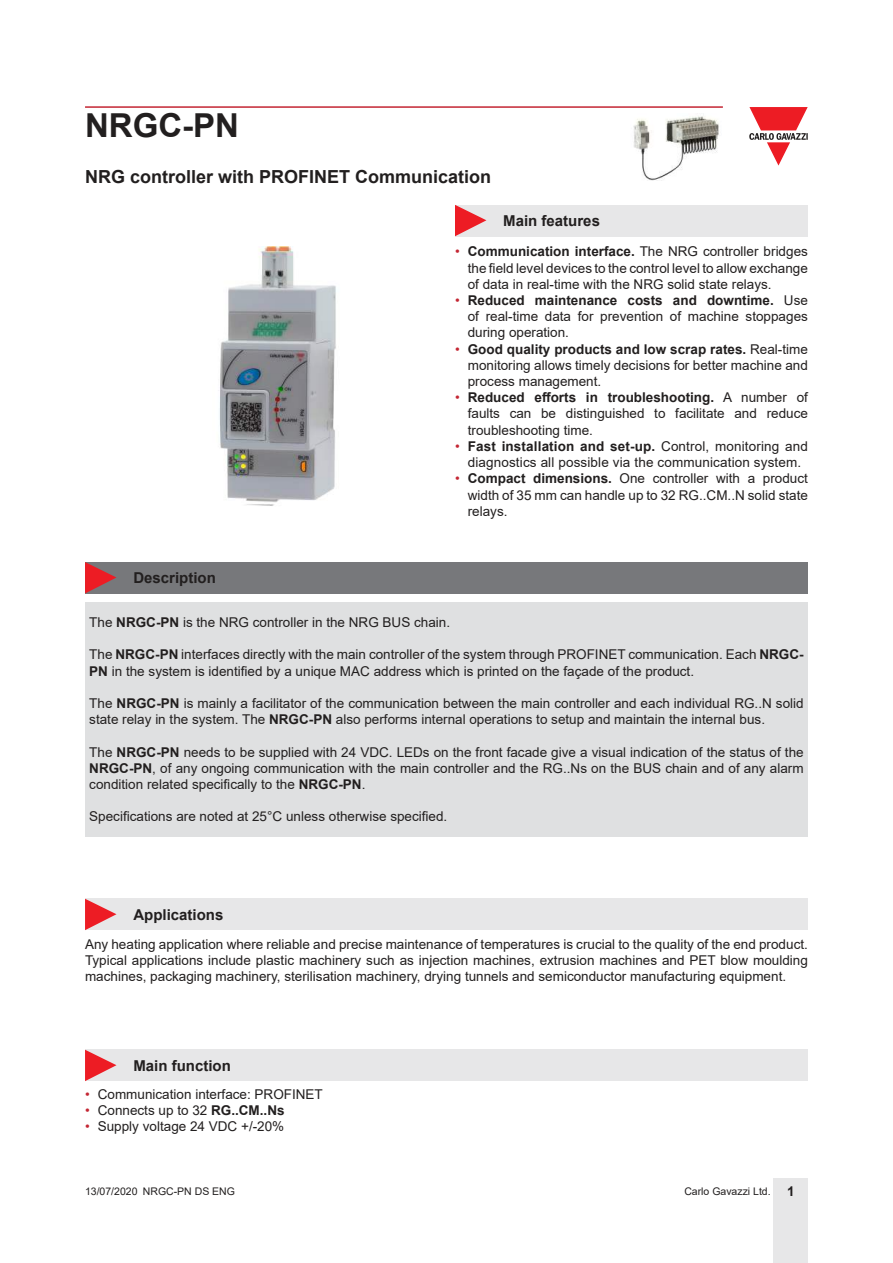
<style>
.page{position:relative;width:893px;height:1263px;background:#fff}
.page>*{position:absolute;margin:0;border:0;box-sizing:border-box;transform-origin:0 0}
.t1{font:700 33px "Arial";color:#221f1f}
.t2{font:700 18px "Arial";color:#221f1f}
.t3{font:700 15px "Arial";color:#221f1f}
.t4{font:13.5px/16.2px "Arial";color:#221f1f;text-align:justify}
.t5{font:10.5px "Arial";color:#221f1f}
.s1{color:#c42633}
.s2{font-weight:700}
.s3{font-weight:700;font-size:13.5px}
</style>
<div class="page">
<hr style="left:85px;top:106px;width:638px;height:2px;background:#c42633">
<div style="left:774px;top:1178px;width:34px;height:85px;background:#e7e7e8"></div>
<svg style="left:749px;top:107px;width:59px;height:59px"></svg>
<div style="left:455px;top:205px;width:353px;height:31px;background:#e7e7e8"></div>
<svg style="left:455px;top:205px;width:31px;height:31px"></svg>
<div style="left:85px;top:562px;width:723px;height:31px;background:#77787b"></div>
<svg style="left:85px;top:562px;width:31px;height:31px"></svg>
<div style="left:85px;top:602px;width:723px;height:234px;background:#dfe0e1"></div>
<img style="left:219px;top:247px;width:117px;height:259px">
<div style="left:85px;top:899px;width:723px;height:31px;background:#e7e7e8"></div>
<svg style="left:85px;top:899px;width:31px;height:31px"></svg>
<div style="left:85px;top:1050px;width:723px;height:31px;background:#e7e7e8"></div>
<svg style="left:85px;top:1050px;width:31px;height:31px"></svg>
<img style="left:633px;top:116px;width:86px;height:65px">
<h1 class="t1" style="left:85px;top:113px;width:155px">NRGC-PN</h1>
<h2 class="t2" style="left:85px;top:170px;width:408px">NRG controller with PROFINET Communication</h2>
<p class="t3" style="left:503px;top:215px;width:98px">Main features</p>
<p class="t4" style="left:468px;top:245px;width:342px;text-indent:-13px"><span class="s1">•</span> <span class="s2">Communication interface.</span> The NRG controller bridges the 昀椀eld level devices to the control level to allow exchange of data in real-time with the NRG solid state relays.</p>
<p class="t4" style="left:468px;top:293px;width:342px;text-indent:-13px"><span class="s1">•</span> <span class="s2">Reduced maintenance costs and downtime.</span> Use of real-time data for prevention of machine stoppages during operation.</p>
<p class="t4" style="left:468px;top:341px;width:342px;text-indent:-13px"><span class="s1">•</span> <span class="s2">Good quality products and low scrap rates.</span> Real-time monitoring allows timely decisions for better machine and process management.</p>
<p class="t4" style="left:468px;top:389px;width:342px;text-indent:-13px"><span class="s1">•</span> <span class="s2">Reduced e昀昀orts in troubleshooting.</span> A number of faults can be distinguished to facilitate and reduce troubleshooting time.</p>
<p class="t4" style="left:455px;top:438px;width:354px;text-align:center"><span class="s1">•</span> <span class="s2">Fast installation and set-up.</span> Control, monitoring and diagnostics all possible via the communication system.</p>
<p class="t4" style="left:468px;top:470px;width:342px;text-indent:-13px"><span class="s1">•</span> <span class="s2">Compact dimensions.</span> One controller with a product width of 35 mm can handle up to 32 RG..CM..N solid state relays.</p>
<p class="t3" style="left:133px;top:572px;width:84px">Description</p>
<p class="t4" style="left:89px;top:615px;width:362px">The <span class="s2">NRGC-PN</span> is the NRG controller in the NRG BUS chain.</p>
<p class="t4" style="left:89px;top:648px;width:716px">The <span class="s2">NRGC-PN</span> interfaces directly with the main controller of the system through PROFINET communication. Each <span class="s2">NRGC-<br>PN</span> in the system is identi昀椀ed by a unique MAC address which is printed on the façade of the product.</p>
<p class="t4" style="left:89px;top:696px;width:716px">The <span class="s2">NRGC-PN</span> is mainly a facilitator of the communication between the main controller and each individual RG..N solid state relay in the system. The <span class="s2">NRGC-PN</span> also performs internal operations to setup and maintain the internal bus.</p>
<p class="t4" style="left:89px;top:745px;width:716px">The <span class="s2">NRGC-PN</span> needs to be supplied with 24 VDC. LEDs on the front facade give a visual indication of the status of the <span class="s2">NRGC-PN</span>, of any ongoing communication with the main controller and the RG..Ns on the BUS chain and of any alarm condition related speci昀椀cally to the <span class="s2">NRGC-PN</span>.</p>
<p class="t4" style="left:89px;top:808px;width:360px">Speci昀椀cations are noted at 25°C unless otherwise speci昀椀ed.</p>
<p class="t3" style="left:133px;top:909px;width:92px">Applications</p>
<p class="t4" style="left:85px;top:935px;width:724px">Any heating application where reliable and precise maintenance of temperatures is crucial to the quality of the end product.<br>Typical applications include plastic machinery such as injection machines, extrusion machines and PET blow moulding machines, packaging machinery, sterilisation machinery, drying tunnels and semiconductor manufacturing equipment.</p>
<p class="t3" style="left:133px;top:1060px;width:99px">Main function</p>
<p class="t4" style="left:85px;top:1086px;width:239px"><span class="s1">•</span> Communication interface: PROFINET</p>
<p class="t4" style="left:85px;top:1102px;width:201px"><span class="s1">•</span> Connects up to 32 <span class="s2">RG..CM..Ns</span></p>
<p class="t4" style="left:85px;top:1118px;width:201px"><span class="s1">•</span> Supply voltage 24 VDC +/-20%</p>
<p class="t5" style="left:85px;top:1187px;width:151px">13/07/2020 NRGC-PN DS ENG</p>
<p class="t5" style="left:684px;top:1185px;width:112px">Carlo Gavazzi Ltd. <span class="s3">1</span></p>
</div>
